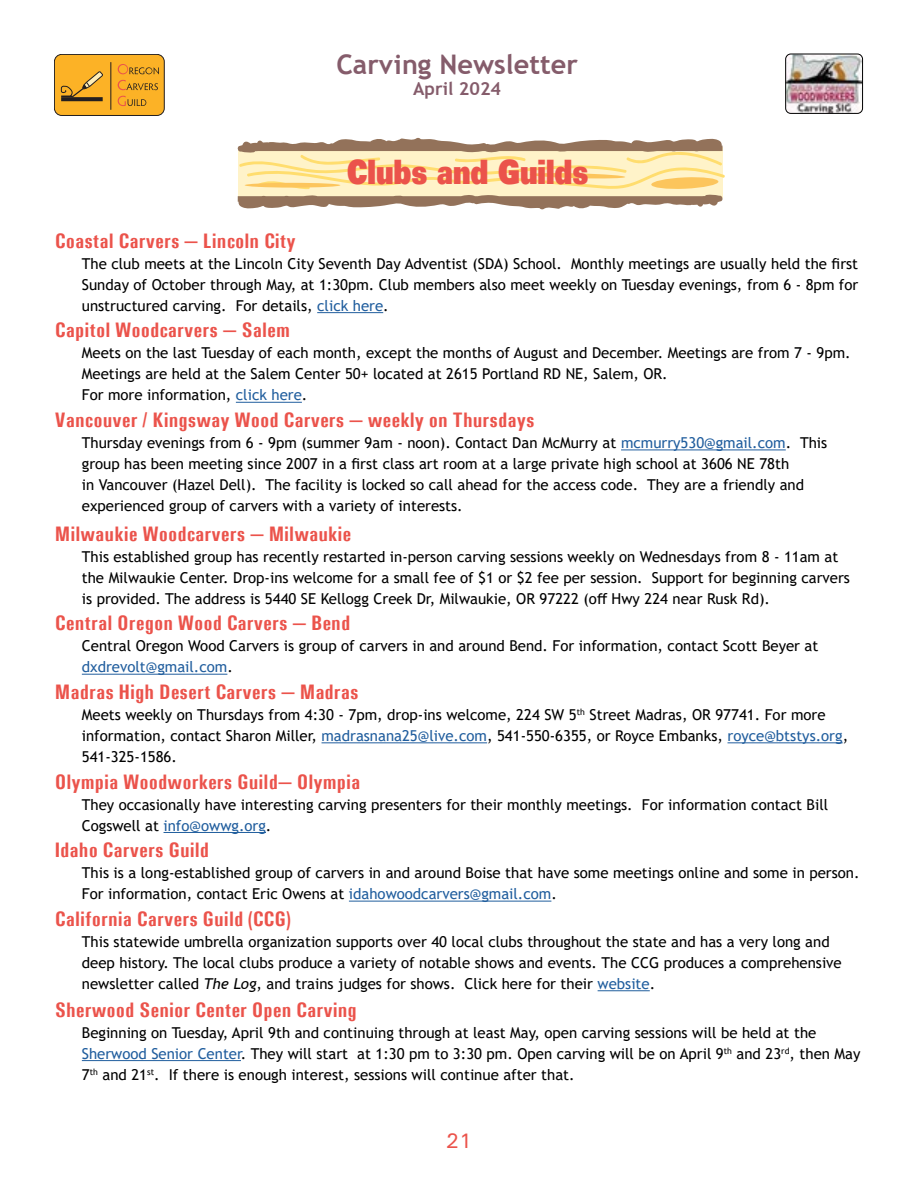
<style>
.page{position:relative;width:918px;height:1188px;background:#fff}
.page>*{position:absolute;margin:0;border:0;box-sizing:border-box;transform-origin:0 0}
.t1{font:900 33.75px "Univers LT";color:#eb534b;scale:.8 1}
.t2{font:700 27px "Trebuchet MS";color:#855c6b}
.t3{font:700 21px "Pt Utah Condensed";color:#eb534b}
.t4{font:21px "Utah";color:#eb534b}
.t5{font:700 18px "Trebuchet MS";color:#855c6b}
.t6{font:15px/21px "Trebuchet MS";color:#000}
.s1{color:#215e9e}
.s2{font-style:italic}
</style>
<div class="page">
<div style="left:54px;top:54px;width:110px;height:61px;background:#fcb226;border-radius:7px"></div>
<div style="left:54px;top:54px;width:111px;height:62px;border:1px solid #231f20;border-radius:7px"></div>
<hr style="left:110px;top:62px;width:1px;height:48px;background:#231f20">
<hr style="left:61px;top:97px;width:42px;height:4px;background:#231f20">
<svg style="left:61px;top:71px;width:42px;height:28px"></svg>
<svg style="left:118px;top:64px;width:41px;height:10px"></svg>
<svg style="left:118px;top:80px;width:40px;height:10px"></svg>
<svg style="left:118px;top:96px;width:28px;height:10px"></svg>
<img style="left:786px;top:54px;width:77px;height:59px">
<div style="left:785px;top:54px;width:78px;height:60px;border:1px solid #000;border-radius:5px"></div>
<svg style="left:237px;top:138px;width:488px;height:72px;background:#e1cea5"></svg>
<hr style="left:317px;top:312px;width:66px;height:1px;background:#215e9e">
<hr style="left:236px;top:402px;width:66px;height:1px;background:#215e9e">
<hr style="left:621px;top:449px;width:165px;height:1px;background:#215e9e">
<hr style="left:82px;top:674px;width:145px;height:1px;background:#215e9e">
<hr style="left:322px;top:742px;width:165px;height:1px;background:#215e9e">
<hr style="left:728px;top:742px;width:115px;height:1px;background:#215e9e">
<hr style="left:164px;top:832px;width:102px;height:1px;background:#215e9e">
<hr style="left:349px;top:901px;width:202px;height:1px;background:#215e9e">
<hr style="left:598px;top:990px;width:52px;height:1px;background:#215e9e">
<hr style="left:82px;top:1060px;width:159px;height:1px;background:#215e9e">
<h2 class="t2" style="left:336px;top:47px;width:243px">Carving Newsletter</h2>
<p class="t5" style="left:413px;top:78px;width:89px">April 2024</p>
<h1 class="t1" style="left:347px;top:149px;width:303px">Clubs and Guilds</h1>
<h3 class="t3" style="left:55px;top:228px;width:243px">Coastal Carvers — Lincoln City</h3>
<p class="t6" style="left:82px;top:253px;width:778px;text-align:justify">The club meets at the Lincoln City Seventh Day Adventist (SDA) School. Monthly meetings are usually held the first Sunday of October through May, at 1:30pm. Club members also meet weekly on Tuesday evenings, from 6 - 8pm for unstructured carving. For details, <span class="s1">click here</span>.</p>
<h3 class="t3" style="left:55px;top:318px;width:237px">Capitol Woodcarvers — Salem</h3>
<p class="t6" style="left:82px;top:342px;width:770px">Meets on the last Tuesday of each month, except the months of August and December. Meetings are from 7 - 9pm.<br>Meetings are held at the Salem Center 50+ located at 2615 Portland RD NE, Salem, OR.<br>For more information, <span class="s1">click here</span>.</p>
<h3 class="t3" style="left:55px;top:407px;width:481px">Vancouver / Kingsway Wood Carvers — weekly on Thursdays</h3>
<p class="t6" style="left:82px;top:432px;width:747px">Thursday evenings from 6 - 9pm (summer 9am - noon). Contact Dan McMurry at <span class="s1">mcmurry530@gmail.com</span>. This group has been meeting since 2007 in a first class art room at a large private high school at 3606 NE 78th<br>in Vancouver (Hazel Dell). The facility is locked so call ahead for the access code. They are a friendly and experienced group of carvers with a variety of interests.</p>
<h3 class="t3" style="left:55px;top:521px;width:298px">Milwaukie Woodcarvers — Milwaukie</h3>
<p class="t6" style="left:82px;top:546px;width:770px">This established group has recently restarted in-person carving sessions weekly on Wednesdays from 8 - 11am at the Milwaukie Center. Drop-ins welcome for a small fee of $1 or $2 fee per session. Support for beginning carvers is provided. The address is 5440 SE Kellogg Creek Dr, Milwaukie, OR 97222 (off Hwy 224 near Rusk Rd).</p>
<h3 class="t3" style="left:55px;top:611px;width:297px">Central Oregon Wood Carvers — Bend</h3>
<p class="t6" style="left:82px;top:635px;width:738px">Central Oregon Wood Carvers is group of carvers in and around Bend. For information, contact Scott Beyer at <span class="s1">dxdrevolt@gmail.com</span>.</p>
<h3 class="t3" style="left:55px;top:679px;width:305px">Madras High Desert Carvers — Madras</h3>
<p class="t6" style="left:82px;top:704px;width:768px">Meets weekly on Thursdays from 4:30 - 7pm, drop-ins welcome, 224 SW 5<sup>th</sup> Street Madras, OR 97741. For more information, contact Sharon Miller, <span class="s1">madrasnana25@live.com</span>, 541-550-6355, or Royce Embanks, <span class="s1">royce@btstys.org</span>,<br>541-325-1586.</p>
<h3 class="t3" style="left:55px;top:769px;width:307px">Olympia Woodworkers Guild— Olympia</h3>
<p class="t6" style="left:82px;top:794px;width:748px">They occasionally have interesting carving presenters for their monthly meetings. For information contact Bill<br>Cogswell at <span class="s1">info@owwg.org</span>.</p>
<h3 class="t3" style="left:55px;top:838px;width:156px">Idaho Carvers Guild</h3>
<p class="t6" style="left:82px;top:862px;width:779px">This is a long-established group of carvers in and around Boise that have some meetings online and some in person.<br>For information, contact Eric Owens at <span class="s1">idahowoodcarvers@gmail.com</span>.</p>
<h3 class="t3" style="left:55px;top:906px;width:238px">California Carvers Guild (CCG)</h3>
<p class="t6" style="left:82px;top:931px;width:761px">This statewide umbrella organization supports over 40 local clubs throughout the state and has a very long and deep history. The local clubs produce a variety of notable shows and events. The CCG produces a comprehensive newsletter called <span class="s2">The Log</span>, and trains judges for shows. Click here for their <span class="s1">website</span>.</p>
<h3 class="t3" style="left:55px;top:997px;width:304px">Sherwood Senior Center Open Carving</h3>
<p class="t6" style="left:82px;top:1022px;width:780px">Beginning on Tuesday, April 9th and continuing through at least May, open carving sessions will be held at the<br><span class="s1">Sherwood Senior Center</span>. They will start at 1:30 pm to 3:30 pm. Open carving will be on April 9<sup>th</sup> and 23<sup>rd</sup>, then May<br>7<sup>th</sup> and 21<sup>st</sup>. If there is enough interest, sessions will continue after that.</p>
<h3 class="t4" style="left:446px;top:1129px;width:28px">21</h3>
</div>
